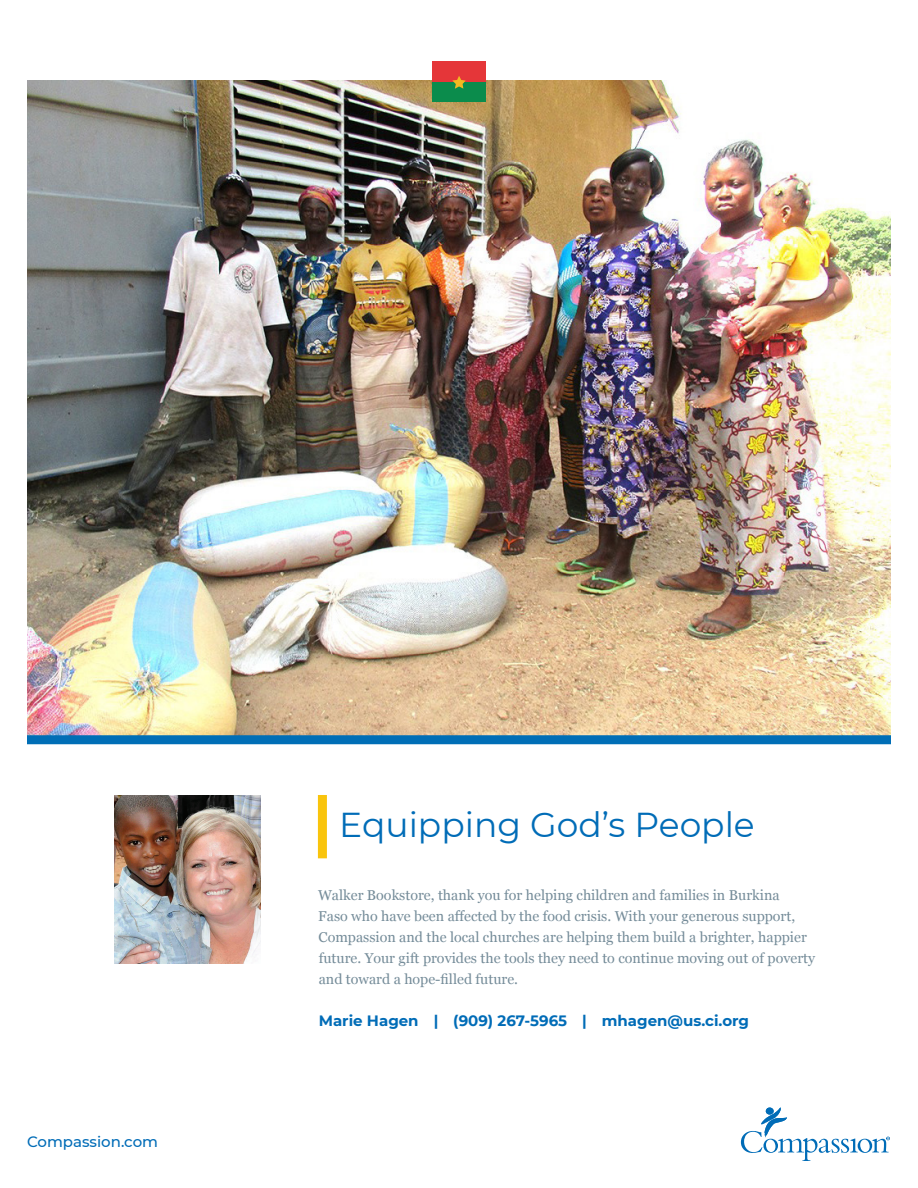
<style>
.page{position:relative;width:918px;height:1188px;background:#fff}
.page>*{position:absolute;margin:0;border:0;box-sizing:border-box;transform-origin:0 0}
.Header_H1{font:34.5px "Montserrat";color:#006cb7}
.body_regular{font:700 15px "Montserrat";color:#006cb7}
.Subhead_with_extra_space{font:500 15px "Montserrat";color:#006cb7}
.body_regular-2{font:14.25px/21px "Georgia";color:#758c99}
</style>
<div class="page">
<img style="left:27px;top:81px;width:864px;height:654px">
<img style="left:114px;top:795px;width:147px;height:168px">
<div style="left:318px;top:795px;width:9px;height:63px;background:#f9c40c"></div>
<div style="left:432px;top:62px;width:54px;height:40px;background:#0b8c4c"></div>
<div style="left:432px;top:62px;width:54px;height:20px;background:#e53639"></div>
<svg style="left:452px;top:76px;width:14px;height:13px"></svg>
<div style="left:27px;top:735px;width:864px;height:9px;background:#006eb6"></div>
<svg style="left:741px;top:1107px;width:149px;height:54px"></svg>
<p class="Subhead_with_extra_space" style="left:27px;top:1131px;width:133px">Compassion.com</p>
<p class="Header_H1" style="left:339px;top:801px;width:417px">Equipping God’s People</p>
<p class="body_regular-2" style="left:318px;top:884px;width:499px">Walker Bookstore, thank you for helping children and families in Burkina<br>Faso who have been affected by the food crisis. With your generous support, Compassion and the local churches are helping them build a brighter, happier future. Your gift provides the tools they need to continue moving out of poverty and toward a hope-filled future.</p>
<p class="body_regular" style="left:319px;top:1010px;width:432px">Marie Hagen | (909) 267-5965 | mhagen@us.ci.org</p>
</div>
